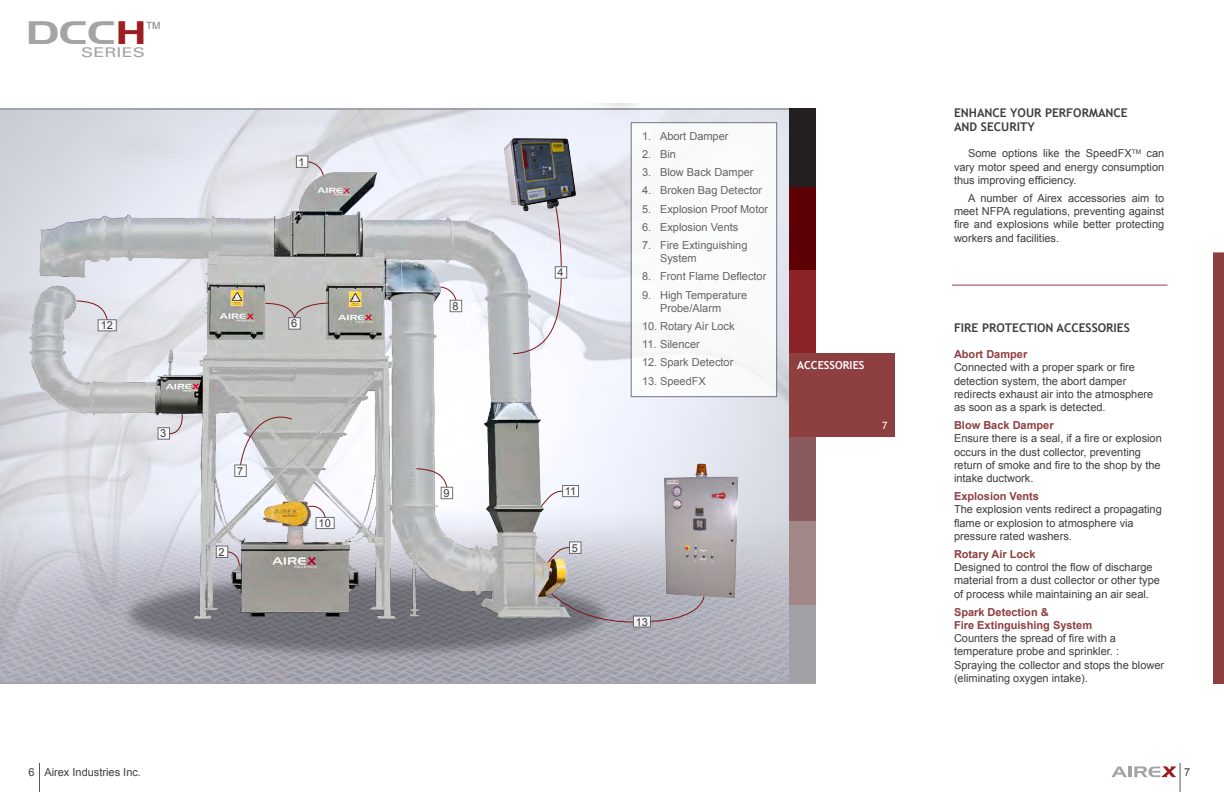
<style>
.page{position:relative;width:1224px;height:792px;background:#fff}
.page>*{position:absolute;margin:0;border:0;box-sizing:border-box;transform-origin:0 0}
.t1{font:31.7px "Aero Regular SWFTE";color:#a3a4a5;scale:1.36 1}
.t2{font:13.4px "Univers";color:#a3a4a5;scale:1.36 1}
.main_title{font:700 12px/14.4px "Trebuchet MS";color:#3e3e3f}
.main_text{font:11px/13.2px "Arial";color:#3e3e3f}
.Paragraphes{font:11px/13.2px "Arial";color:#3e3e3f;text-align:justify}
.Title_Sections{font:700 11px "Trebuchet MS";color:#fff}
.main_text-2{font:10px "Arial";color:#7e8083}
.Title_Sections-2{font:10px "Trebuchet MS";color:#fff}
.s1{color:#9c1e21}
.s2{font-weight:700;color:#8e3f40}
</style>
<div class="page">
<img style="left:0;top:110px;width:789px;height:572px">
<div style="left:1213px;top:252px;width:11px;height:432px;background:#8e3f40"></div>
<svg style="left:39px;top:763px;width:1px;height:29px"></svg>
<svg style="left:1112px;top:763px;width:69px;height:29px"></svg>
<hr style="left:0;top:108px;width:816px;height:2px;background:#a3a4a5">
<hr style="left:0;top:682px;width:816px;height:2px;background:#a3a4a5">
<img style="left:0;top:103px;width:639px;height:565px">
<svg style="left:307px;top:161px;width:17px;height:15px"></svg>
<svg style="left:226px;top:551px;width:14px;height:16px"></svg>
<svg style="left:439px;top:286px;width:18px;height:16px"></svg>
<svg style="left:415px;top:468px;width:33px;height:21px"></svg>
<svg style="left:76px;top:300px;width:32px;height:21px"></svg>
<svg style="left:512px;top:277px;width:50px;height:78px"></svg>
<svg style="left:555px;top:216px;width:7px;height:50px"></svg>
<svg style="left:307px;top:505px;width:19px;height:14px"></svg>
<svg style="left:239px;top:411px;width:54px;height:55px;background:#c3c1c2"></svg>
<svg style="left:264px;top:302px;width:66px;height:17px"></svg>
<svg style="left:169px;top:412px;width:14px;height:23px"></svg>
<svg style="left:649px;top:592px;width:56px;height:30px"></svg>
<svg style="left:550px;top:592px;width:85px;height:31px;background:#96949b"></svg>
<svg style="left:540px;top:490px;width:24px;height:18px"></svg>
<svg style="left:546px;top:547px;width:24px;height:17px"></svg>
<div style="left:631px;top:122px;width:146px;height:275px;background:#fff;border:1px solid #57585a"></div>
<img style="left:498px;top:128px;width:96px;height:88px">
<img style="left:656px;top:457px;width:95px;height:148px">
<div style="left:296px;top:156px;width:12px;height:12px;background:#fff;border:1px solid #57585a"></div>
<div style="left:216px;top:546px;width:12px;height:12px;background:#f7f8f9;border:1px solid #57585a"></div>
<div style="left:450px;top:300px;width:12px;height:12px;background:#fff;border:1px solid #57585a"></div>
<div style="left:441px;top:487px;width:12px;height:12px;background:#fff;border:1px solid #57585a"></div>
<div style="left:555px;top:266px;width:12px;height:12px;background:#fff;border:1px solid #57585a"></div>
<div style="left:289px;top:317px;width:12px;height:12px;background:#f6f6f6;border:1px solid #57585a"></div>
<div style="left:158px;top:427px;width:12px;height:12px;background:#fff;border:1px solid #57585a"></div>
<div style="left:235px;top:465px;width:12px;height:12px;background:#fff;border:1px solid #57585a"></div>
<div style="left:562px;top:485px;width:17px;height:12px;background:#fff;border:1px solid #57585a"></div>
<div style="left:633px;top:616px;width:18px;height:11px;background:#f2f2f3;border:1px solid #57585a"></div>
<div style="left:316px;top:517px;width:18px;height:12px;background:#fff;border:1px solid #57585a"></div>
<div style="left:98px;top:320px;width:19px;height:11px;background:#fff"></div>
<div style="left:569px;top:542px;width:12px;height:12px;background:#f8f8fa;border:1px solid #57585a"></div>
<hr style="left:952px;top:285px;width:216px;height:1px;background:#8e3f40">
<div style="left:789px;top:187px;width:27px;height:83px;background:#5d0104"></div>
<div style="left:789px;top:108px;width:27px;height:79px;background:#231f20"></div>
<div style="left:789px;top:437px;width:27px;height:84px;background:#8a5a5e"></div>
<div style="left:789px;top:521px;width:27px;height:84px;background:#a28789"></div>
<div style="left:789px;top:605px;width:27px;height:79px;background:#a1a1a5"></div>
<div style="left:789px;top:270px;width:27px;height:84px;background:#8a2226"></div>
<div style="left:789px;top:354px;width:106px;height:83px;background:#8e3f40"></div>
<p class="t1" style="left:26px;top:14px;width:90px">DCC<span class="s1">H</span></p>
<p class="main_text-2" style="left:146px;top:19px;width:16px">TM</p>
<p class="t2" style="left:81px;top:44px;width:48px">SERIES</p>
<p class="main_text" style="left:299px;top:155px;width:8px">1</p>
<p class="main_text" style="left:101px;top:319px;width:14px">12</p>
<p class="main_text" style="left:160px;top:427px;width:8px">3</p>
<p class="main_text" style="left:291px;top:317px;width:8px">6</p>
<p class="main_text" style="left:237px;top:464px;width:8px">7</p>
<p class="main_text" style="left:218px;top:545px;width:8px">2</p>
<p class="main_text" style="left:319px;top:517px;width:14px">10</p>
<p class="main_text" style="left:452px;top:300px;width:8px">8</p>
<p class="main_text" style="left:443px;top:487px;width:8px">9</p>
<p class="main_text" style="left:558px;top:266px;width:8px">4</p>
<p class="main_text" style="left:565px;top:485px;width:13px">11</p>
<p class="main_text" style="left:572px;top:541px;width:8px">5</p>
<p class="main_text" style="left:642px;top:129px;width:88px">1. Abort Damper</p>
<p class="main_text" style="left:642px;top:148px;width:35px">2. Bin</p>
<p class="main_text" style="left:642px;top:166px;width:113px">3. Blow Back Damper</p>
<p class="main_text" style="left:642px;top:184px;width:122px">4. Broken Bag Detector</p>
<p class="main_text" style="left:642px;top:202px;width:128px">5. Explosion Proof Motor</p>
<p class="main_text" style="left:642px;top:220px;width:98px">6. Explosion Vents</p>
<p class="main_text" style="left:660px;top:239px;width:89px;text-indent:-18px">7. Fire Extinguishing<br>System</p>
<p class="main_text" style="left:642px;top:270px;width:126px">8. Front Flame Deflector</p>
<p class="main_text" style="left:660px;top:288px;width:89px;text-indent:-18px">9. High Temperature<br>Probe/Alarm</p>
<p class="main_text" style="left:642px;top:320px;width:94px">10. Rotary Air Lock</p>
<p class="main_text" style="left:642px;top:338px;width:59px">11. Silencer</p>
<p class="main_text" style="left:642px;top:356px;width:93px">12. Spark Detector</p>
<p class="main_text" style="left:642px;top:374px;width:65px">13. SpeedFX</p>
<p class="Title_Sections" style="left:797px;top:358px;width:69px">ACCESSORIES</p>
<p class="Title_Sections-2" style="left:882px;top:419px;width:7px">7</p>
<p class="main_text" style="left:636px;top:615px;width:14px">13</p>
<p class="main_title" style="left:954px;top:105px;width:175px">ENHANCE YOUR PERFORMANCE<br>AND SECURITY</p>
<p class="Paragraphes" style="left:954px;top:147px;width:212px;text-indent:14px">Some options like the SpeedFX<sup>TM</sup> can vary motor speed and energy consumption thus improving efficiency.</p>
<p class="Paragraphes" style="left:954px;top:192px;width:212px;text-indent:14px">A number of Airex accessories aim to meet NFPA regulations, preventing against fire and explosions while better protecting workers and facilities.</p>
<p class="main_title" style="left:954px;top:320px;width:177px">FIRE PROTECTION ACCESSORIES</p>
<p class="main_text" style="left:954px;top:348px;width:201px"><span class="s2">Abort Damper<br></span>Connected with a proper spark or fire detection system, the abort damper redirects exhaust air into the atmosphere as soon as a spark is detected.</p>
<p class="main_text" style="left:954px;top:419px;width:209px"><span class="s2">Blow Back Damper<br></span>Ensure there is a seal, if a fire or explosion occurs in the dust collector, preventing return of smoke and fire to the shop by the intake ductwork.</p>
<p class="main_text" style="left:954px;top:490px;width:209px"><span class="s2">Explosion Vents<br></span>The explosion vents redirect a propagating flame or explosion to atmosphere via pressure rated washers.</p>
<p class="main_text" style="left:954px;top:548px;width:208px"><span class="s2">Rotary Air Lock<br></span>Designed to control the flow of discharge material from a dust collector or other type of process while maintaining an air seal.</p>
<p class="main_text" style="left:954px;top:605px;width:212px"><span class="s2">Spark Detection &amp;<br>Fire Extinguishing System<br></span>Counters the spread of fire with a temperature probe and sprinkler. :<br>Spraying the collector and stops the blower (eliminating oxygen intake).</p>
<p class="main_text" style="left:28px;top:766px;width:8px">6</p>
<p class="main_text" style="left:1184px;top:766px;width:8px">7</p>
<p class="main_text" style="left:44px;top:766px;width:98px">Airex Industries Inc.</p>
</div>
